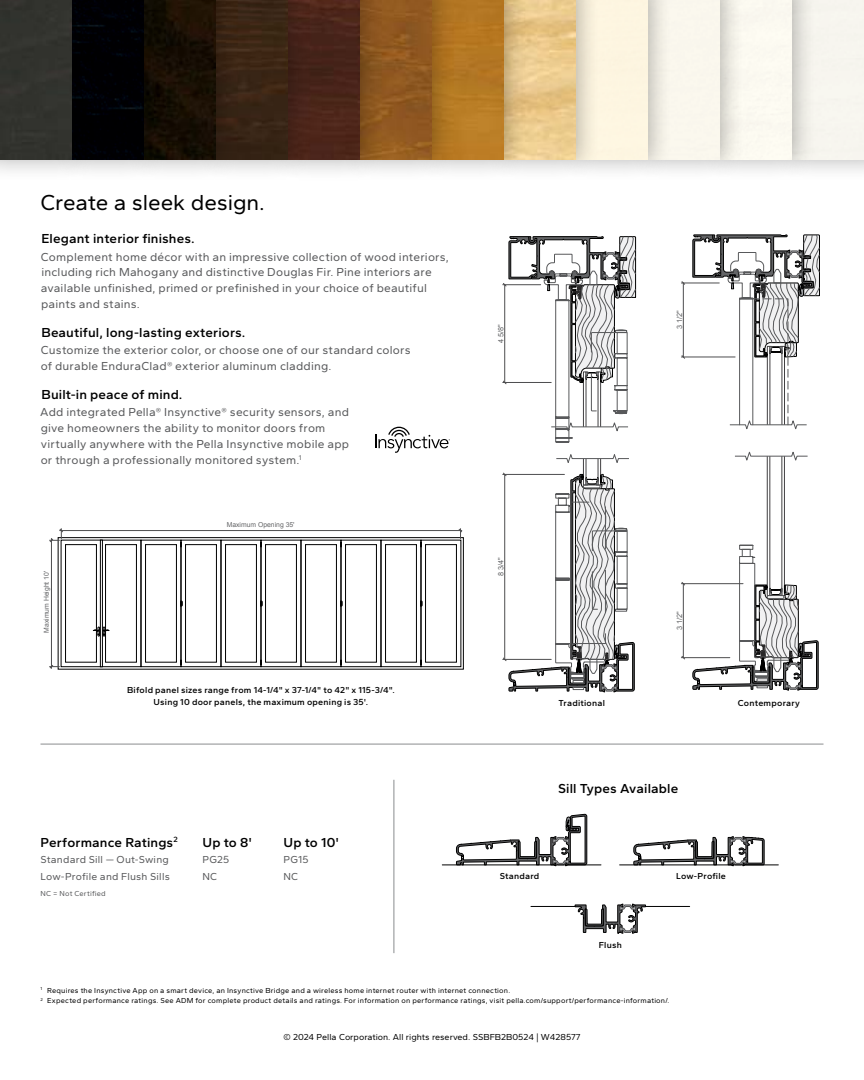
<style>
.page{position:relative;width:864px;height:1080px;background:#fff}
.page>*{position:absolute;margin:0;border:0;box-sizing:border-box;transform-origin:0 0}
.t1{font:22.5px "Gantari";letter-spacing:-.005em;color:#000}
.t2{font:600 13.5px "Gantari";letter-spacing:.01em;color:#000}
.t3{font:12px/15.8px "Gantari";letter-spacing:.015em;color:#58595b}
.t4{font:10.5px "Gantari";letter-spacing:.02em;color:#58595b}
.t5{font:600 9px/12px "Gantari";letter-spacing:.025em;color:#000;text-align:center}
.t6{font:9px "Gantari";color:#000}
.t7{font:7.5px/10.5px "Gantari";letter-spacing:.025em;color:#000}
.t8{font:7.5px "Gantari";letter-spacing:.025em;color:#58595b}
.t9{font:7.35px "Arial";color:#636466}
.t10{font:6.75px "Arial";color:#636466}
</style>
<div class="page">
<svg style="left:375px;top:427px;width:75px;height:26px"></svg>
<hr style="left:40px;top:744px;width:784px;height:1px;background:#8a8c8e">
<hr style="left:683px;top:283px;width:1px;height:74px;background:#4d4d4f">
<hr style="left:681px;top:357px;width:54px;height:1px;background:#4d4d4f">
<hr style="left:681px;top:283px;width:38px;height:1px;background:#4d4d4f">
<svg style="left:692px;top:234px;width:128px;height:196px"></svg>
<div style="left:782px;top:456px;width:3px;height:140px;border:1px solid #414042"></div>
<div style="left:767px;top:456px;width:3px;height:140px;border:1px solid #414042"></div>
<svg style="left:735px;top:451px;width:73px;height:11px"></svg>
<hr style="left:683px;top:584px;width:1px;height:74px;background:#4d4d4f">
<hr style="left:681px;top:583px;width:62px;height:1px;background:#4d4d4f">
<hr style="left:681px;top:657px;width:49px;height:1px;background:#4d4d4f">
<svg style="left:692px;top:545px;width:127px;height:146px"></svg>
<svg style="left:503px;top:236px;width:133px;height:207px"></svg>
<div style="left:598px;top:458px;width:3px;height:27px;border:1px solid #414042"></div>
<div style="left:583px;top:458px;width:3px;height:27px;border:1px solid #414042"></div>
<svg style="left:556px;top:454px;width:73px;height:10px"></svg>
<svg style="left:503px;top:472px;width:132px;height:220px"></svg>
<div style="left:58px;top:537px;width:406px;height:132px;border:1px solid #000"></div>
<div style="left:65px;top:544px;width:32px;height:118px;border:1px solid #000"></div>
<div style="left:101px;top:540px;width:40px;height:127px;border:1px solid #000"></div>
<div style="left:105px;top:544px;width:32px;height:118px;border:1px solid #000"></div>
<div style="left:141px;top:540px;width:40px;height:127px;border:1px solid #000"></div>
<div style="left:145px;top:544px;width:32px;height:118px;border:1px solid #000"></div>
<div style="left:181px;top:540px;width:40px;height:127px;border:1px solid #000"></div>
<div style="left:185px;top:544px;width:32px;height:118px;border:1px solid #000"></div>
<div style="left:221px;top:540px;width:40px;height:127px;border:1px solid #000"></div>
<div style="left:225px;top:544px;width:32px;height:118px;border:1px solid #000"></div>
<div style="left:261px;top:540px;width:40px;height:127px;border:1px solid #000"></div>
<div style="left:265px;top:544px;width:32px;height:118px;border:1px solid #000"></div>
<div style="left:301px;top:540px;width:40px;height:127px;border:1px solid #000"></div>
<div style="left:305px;top:544px;width:32px;height:118px;border:1px solid #000"></div>
<div style="left:341px;top:540px;width:40px;height:127px;border:1px solid #000"></div>
<div style="left:345px;top:544px;width:32px;height:118px;border:1px solid #000"></div>
<div style="left:381px;top:540px;width:40px;height:127px;border:1px solid #000"></div>
<div style="left:385px;top:544px;width:32px;height:118px;border:1px solid #000"></div>
<div style="left:425px;top:544px;width:32px;height:118px;border:1px solid #000"></div>
<div style="left:100px;top:540px;width:3px;height:127px;border:1px solid #000"></div>
<svg style="left:93px;top:627px;width:16px;height:9px"></svg>
<hr style="left:59px;top:530px;width:403px;height:1px;background:#4d4d4f">
<svg style="left:458px;top:528px;width:4px;height:11px"></svg>
<hr style="left:51px;top:538px;width:1px;height:131px;background:#4d4d4f">
<svg style="left:49px;top:665px;width:11px;height:4px"></svg>
<svg style="left:49px;top:528px;width:14px;height:14px"></svg>
<svg style="left:456px;top:814px;width:131px;height:53px"></svg>
<hr style="left:442px;top:865px;width:159px;height:1px;background:#000">
<svg style="left:633px;top:836px;width:132px;height:31px"></svg>
<hr style="left:620px;top:865px;width:158px;height:1px;background:#000">
<hr style="left:531px;top:906px;width:50px;height:1px;background:#000">
<hr style="left:642px;top:906px;width:48px;height:1px;background:#000">
<svg style="left:575px;top:903px;width:71px;height:31px"></svg>
<hr style="left:394px;top:780px;width:1px;height:173px;background:#8a8c8e">
<div style="left:771px;top:0;width:93px;height:183px;background:#000;opacity:.3"></div>
<div style="left:818px;top:0;width:46px;height:160px;background:#f7f5ef"></div>
<div style="left:699px;top:0;width:119px;height:183px;background:#000;opacity:.3"></div>
<div style="left:627px;top:0;width:119px;height:183px;background:#000;opacity:.3"></div>
<div style="left:555px;top:0;width:119px;height:183px;background:#000;opacity:.3"></div>
<div style="left:483px;top:0;width:119px;height:183px;background:#000;opacity:.3"></div>
<div style="left:411px;top:0;width:119px;height:183px;background:#000;opacity:.3"></div>
<div style="left:339px;top:0;width:119px;height:183px;background:#000;opacity:.3"></div>
<div style="left:267px;top:0;width:119px;height:183px;background:#000;opacity:.3"></div>
<div style="left:288px;top:0;width:72px;height:159px;background:#4a251a"></div>
<div style="left:195px;top:0;width:119px;height:183px;background:#000;opacity:.3"></div>
<div style="left:123px;top:0;width:119px;height:183px;background:#000;opacity:.3"></div>
<div style="left:51px;top:0;width:119px;height:183px;background:#000;opacity:.3"></div>
<div style="left:0;top:0;width:98px;height:183px;background:#000;opacity:.3"></div>
<h1 class="t1" style="left:40px;top:190px;width:226px">Create a sleek design.</h1>
<p class="t2" style="left:41px;top:231px;width:155px">Elegant interior finishes.</p>
<p class="t3" style="left:41px;top:249px;width:410px">Complement home décor with an impressive collection of wood interiors, including rich Mahogany and distinctive Douglas Fir. Pine interiors are available unfinished, primed or prefinished in your choice of beautiful paints and stains.</p>
<p class="t2" style="left:41px;top:325px;width:206px">Beautiful, long-lasting exteriors.</p>
<p class="t3" style="left:41px;top:342px;width:371px">Customize the exterior color, or choose one of our standard colors of durable EnduraClad<sup>®</sup> exterior aluminum cladding.</p>
<p class="t2" style="left:41px;top:387px;width:143px">Built-in peace of mind.</p>
<p class="t3" style="left:40px;top:404px;width:310px">Add integrated Pella<sup>®</sup> Insynctive<sup>®</sup> security sensors, and give homeowners the ability to monitor doors from virtually anywhere with the Pella Insynctive mobile app or through a professionally monitored system.<sup>1</sup></p>
<p class="t10" style="left:42px;top:633px;width:63px;rotate:-90deg">Maximum Height 10'</p>
<p class="t10" style="left:227px;top:521px;width:69px">Maximum Opening 35'</p>
<p class="t5" style="left:127px;top:684px;width:269px">Bifold panel sizes range from 14-1/4" x 37-1/4" to 42" x 115-3/4".<br>Using 10 door panels, the maximum opening is 35'.</p>
<p class="t2" style="left:40px;top:834px;width:139px">Performance Ratings<sup>2</sup></p>
<p class="t2" style="left:202px;top:834px;width:51px">Up to 8'</p>
<p class="t2" style="left:283px;top:834px;width:57px">Up to 10'</p>
<p class="t4" style="left:40px;top:854px;width:130px">Standard Sill — Out-Swing</p>
<p class="t4" style="left:203px;top:854px;width:28px">PG25</p>
<p class="t4" style="left:284px;top:854px;width:27px">PG15</p>
<p class="t4" style="left:40px;top:870px;width:131px">Low-Profile and Flush Sills</p>
<p class="t4" style="left:203px;top:870px;width:16px">NC</p>
<p class="t4" style="left:284px;top:870px;width:16px">NC</p>
<p class="t8" style="left:40px;top:889px;width:67px">NC = Not Certified</p>
<p class="t9" style="left:496px;top:343px;width:21px;rotate:-90deg">4 5/8"</p>
<p class="t9" style="left:675px;top:329px;width:21px;rotate:-90deg">3 1/2"</p>
<p class="t9" style="left:496px;top:576px;width:21px;rotate:-90deg">8 3/4"</p>
<p class="t9" style="left:675px;top:630px;width:21px;rotate:-90deg">3 1/2"</p>
<p class="t5" style="left:559px;top:697px;width:48px">Traditional</p>
<p class="t5" style="left:738px;top:697px;width:64px">Contemporary</p>
<p class="t2" style="left:558px;top:781px;width:122px">Sill Types Available</p>
<p class="t5" style="left:500px;top:870px;width:41px">Standard</p>
<p class="t5" style="left:676px;top:870px;width:51px">Low-Profile</p>
<p class="t5" style="left:599px;top:939px;width:24px">Flush</p>
<p class="t7" style="left:40px;top:985px;width:630px"><sup>1</sup> Requires the Insynctive App on a smart device, an Insynctive Bridge and a wireless home internet router with internet connection.<br><sup>2</sup> Expected performance ratings. See ADM for complete product details and ratings. For information on performance ratings, visit pella.com/support/performance-information/.</p>
<p class="t6" style="left:283px;top:1031px;width:299px">© 2024 Pella Corporation. All rights reserved. SSBFB2B0524 | W428577</p>
</div>
